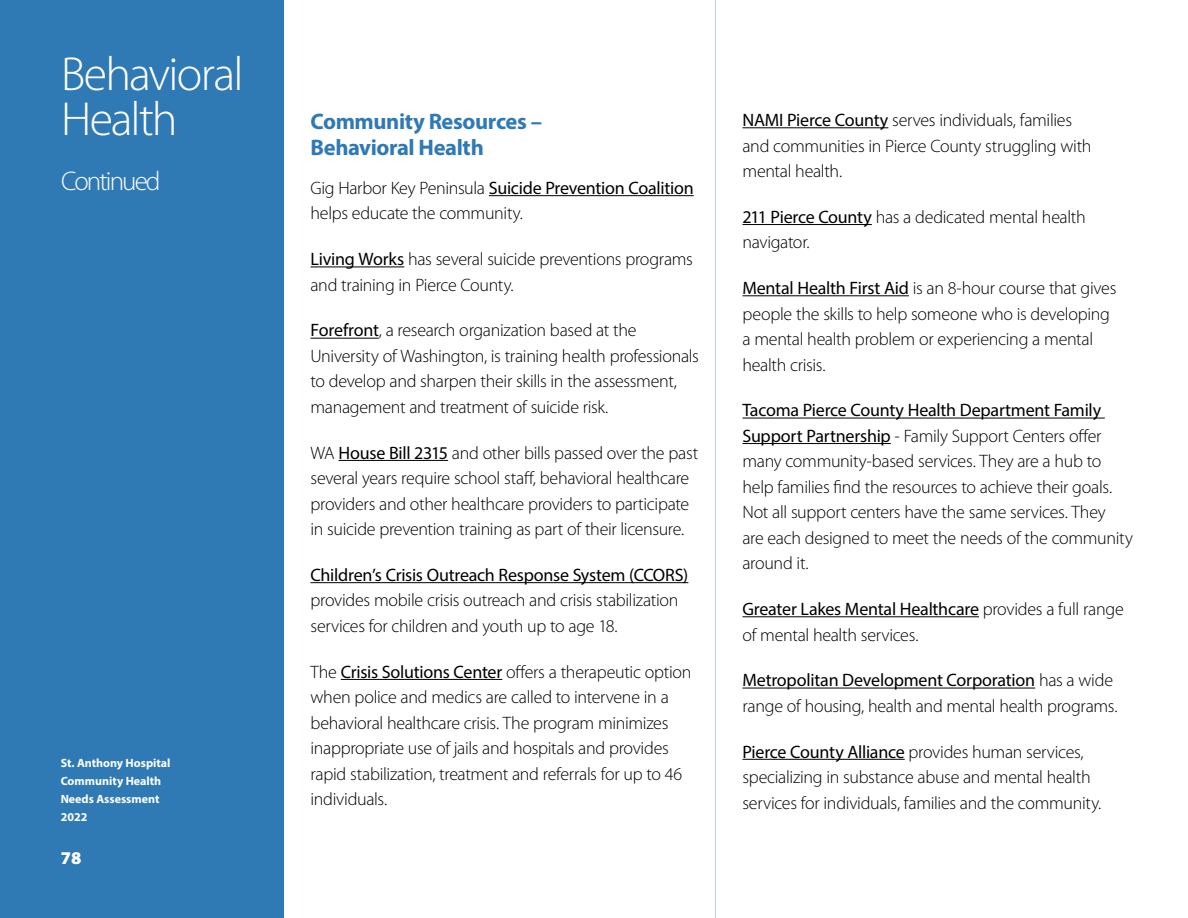
<style>
.page{position:relative;width:1188px;height:918px;background:#fff}
.page>*{position:absolute;margin:0;border:0;box-sizing:border-box;transform-origin:0 0}
.t1{font:300 48px/45px "Myriad Pro";letter-spacing:-.04em;color:#fff}
.t2{font:300 27px "Myriad Pro";letter-spacing:-.07em;color:#fff}
.t3{font:700 22.5px/25.5px "Myriad Pro";letter-spacing:-.02em;color:#2f79b5}
.t4{font:300 18px/25.5px "Myriad Pro";letter-spacing:-.02em;color:#000}
.t5{font:18px "Myriad Pro";letter-spacing:-.015em;color:#000}
.t6{font:900 18px "Myriad Pro";color:#fff}
.t7{font:700 12px/18px "Myriad Pro";color:#fff}
.s1{font-weight:400}
</style>
<div class="page">
<hr style="left:715px;top:0;width:1px;height:918px;background:#bad3e7">
<div style="left:0;top:0;width:284px;height:918px;background:#2f79b5"></div>
<hr style="left:489px;top:195px;width:205px;height:1px;background:#000">
<hr style="left:310px;top:266px;width:94px;height:1px;background:#000">
<hr style="left:310px;top:338px;width:69px;height:1px;background:#000">
<hr style="left:338px;top:460px;width:110px;height:1px;background:#000">
<hr style="left:310px;top:582px;width:378px;height:1px;background:#000">
<hr style="left:341px;top:679px;width:161px;height:1px;background:#000">
<hr style="left:742px;top:127px;width:146px;height:1px;background:#000">
<hr style="left:742px;top:224px;width:130px;height:1px;background:#000">
<hr style="left:742px;top:295px;width:167px;height:1px;background:#000">
<hr style="left:742px;top:418px;width:363px;height:1px;background:#000">
<hr style="left:742px;top:443px;width:149px;height:1px;background:#000">
<hr style="left:742px;top:616px;width:237px;height:1px;background:#000">
<hr style="left:742px;top:688px;width:293px;height:1px;background:#000">
<hr style="left:742px;top:759px;width:163px;height:1px;background:#000">
<h1 class="t1" style="left:61px;top:52px;width:184px">Behavioral<br>Health</h1>
<h2 class="t2" style="left:61px;top:166px;width:101px">Continued</h2>
<p class="t7" style="left:61px;top:753px;width:111px">St. Anthony Hospital<br>Community Health<br>Needs Assessment<br>2022</p>
<p class="t6" style="left:61px;top:848px;width:22px">78</p>
<p class="t3" style="left:310px;top:108px;width:233px">Community Resources –<br>Behavioral Health</p>
<p class="t4" style="left:310px;top:175px;width:385px">Gig Harbor Key Peninsula <span class="s1">Suicide Prevention Coalition </span>helps educate the community.</p>
<p class="t4" style="left:310px;top:247px;width:384px"><span class="s1">Living Works</span> has several suicide preventions programs and training in Pierce County.</p>
<p class="t4" style="left:310px;top:318px;width:390px"><span class="s1">Forefront</span>, a research organization based at the University of Washington, is training health professionals to develop and sharpen their skills in the assessment, management and treatment of suicide risk.</p>
<p class="t4" style="left:310px;top:440px;width:389px">WA <span class="s1">House Bill 2315</span> and other bills passed over the past several years require school staff, behavioral healthcare providers and other healthcare providers to participate in suicide prevention training as part of their licensure.</p>
<p class="t5" style="left:310px;top:564px;width:379px">Children’s Crisis Outreach Response System (CCORS)</p>
<p class="t4" style="left:310px;top:588px;width:370px">provides mobile crisis outreach and crisis stabilization services for children and youth up to age 18.</p>
<p class="t4" style="left:310px;top:659px;width:383px">The <span class="s1">Crisis Solutions Center</span> offers a therapeutic option when police and medics are called to intervene in a behavioral healthcare crisis. The program minimizes inappropriate use of jails and hospitals and provides rapid stabilization, treatment and referrals for up to 46 individuals.</p>
<p class="t4" style="left:742px;top:108px;width:351px"><span class="s1">NAMI Pierce County</span> serves individuals, families and communities in Pierce County struggling with mental health.</p>
<p class="t4" style="left:742px;top:204px;width:345px"><span class="s1">211 Pierce County</span> has a dedicated mental health navigator.</p>
<p class="t4" style="left:742px;top:276px;width:375px"><span class="s1">Mental Health First Aid</span> is an 8-hour course that gives people the skills to help someone who is developing a mental health problem or experiencing a mental health crisis.</p>
<p class="t4" style="left:742px;top:398px;width:392px"><span class="s1">Tacoma Pierce County Health Department Family Support Partnership</span> - Family Support Centers offer many community-based services. They are a hub to help families find the resources to achieve their goals.<br>Not all support centers have the same services. They<br>are each designed to meet the needs of the community around it.</p>
<p class="t4" style="left:742px;top:597px;width:383px"><span class="s1">Greater Lakes Mental Healthcare</span> provides a full range of mental health services.</p>
<p class="t4" style="left:742px;top:668px;width:377px"><span class="s1">Metropolitan Development Corporation</span> has a wide range of housing, health and mental health programs.</p>
<p class="t4" style="left:742px;top:739px;width:360px"><span class="s1">Pierce County Alliance</span> provides human services, specializing in substance abuse and mental health services for individuals, families and the community.</p>
</div>
